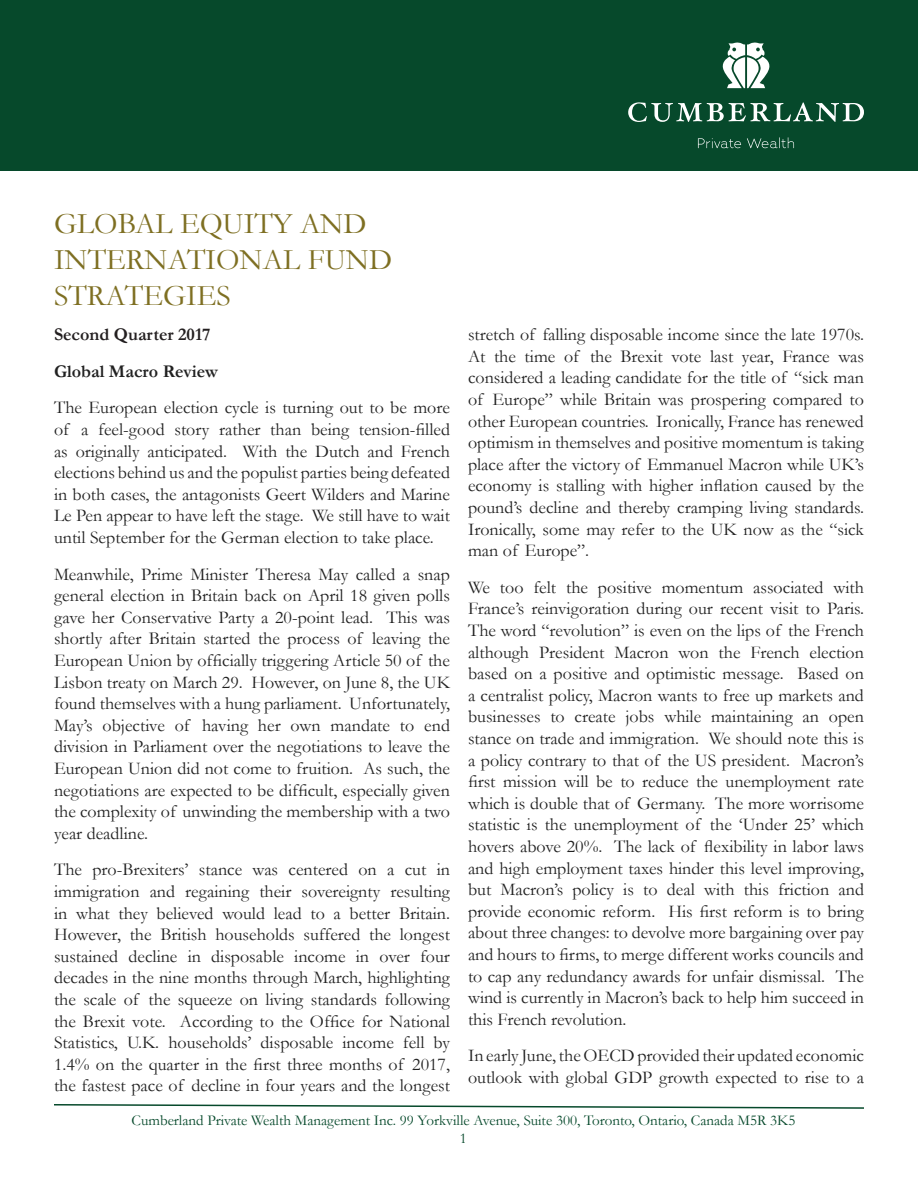
<style>
.page{position:relative;width:918px;height:1188px;background:#fff}
.page>*{position:absolute;margin:0;border:0;box-sizing:border-box;transform-origin:0 0}
.t1{font:30px/36px "Garamond";color:#7e6f22}
.t2{font:18px/21.6px "Garamond";color:#212121;text-align:justify}
.t3{font:700 18px "Garamond";color:#231f20}
.t4{font:700 18px "Garamond";color:#212121}
.t5{font:15px "Garamond";color:#06492b}
</style>
<div class="page">
<div style="left:0;top:0;width:918px;height:171px;background:#06492b"></div>
<svg style="left:628px;top:102px;width:236px;height:20px"></svg>
<svg style="left:722px;top:43px;width:48px;height:45px"></svg>
<svg style="left:698px;top:137px;width:96px;height:11px"></svg>
<svg style="left:54px;top:1104px;width:810px;height:5px"></svg>
<p class="t1" style="left:54px;top:205px;width:340px">GLOBAL EQUITY AND<br>INTERNATIONAL FUND<br>STRATEGIES</p>
<p class="t3" style="left:54px;top:322px;width:158px">Second Quarter 2017</p>
<p class="t4" style="left:54px;top:359px;width:166px">Global Macro Review</p>
<p class="t2" style="left:54px;top:397px;width:398px">The European election cycle is turning out to be more of a feel-good story rather than being tension-filled as originally anticipated. With the Dutch and French elections behind us and the populist parties being defeated in both cases, the antagonists Geert Wilders and Marine Le Pen appear to have left the stage. We still have to wait until September for the German election to take place.</p>
<p class="t2" style="left:54px;top:563px;width:398px">Meanwhile, Prime Minister Theresa May called a snap general election in Britain back on April 18 given polls gave her Conservative Party a 20-point lead. This was shortly after Britain started the process of leaving the European Union by officially triggering Article 50 of the Lisbon treaty on March 29. However, on June 8, the UK found themselves with a hung parliament. Unfortunately, May’s objective of having her own mandate to end division in Parliament over the negotiations to leave the European Union did not come to fruition. As such, the negotiations are expected to be difficult, especially given the complexity of unwinding the membership with a two year deadline.</p>
<p class="t2" style="left:54px;top:859px;width:398px">The pro-Brexiters’ stance was centered on a cut in immigration and regaining their sovereignty resulting in what they believed would lead to a better Britain.<br>However, the British households suffered the longest sustained decline in disposable income in over four decades in the nine months through March, highlighting the scale of the squeeze on living standards following the Brexit vote. According to the Office for National Statistics, U.K. households’ disposable income fell by 1.4% on the quarter in the first three months of 2017, the fastest pace of decline in four years and the longest</p>
<p class="t2" style="left:468px;top:323px;width:398px">stretch of falling disposable income since the late 1970s.<br>At the time of the Brexit vote last year, France was considered a leading candidate for the title of “sick man of Europe” while Britain was prospering compared to other European countries. Ironically, France has renewed optimism in themselves and positive momentum is taking place after the victory of Emmanuel Macron while UK’s economy is stalling with higher inflation caused by the pound’s decline and thereby cramping living standards.<br>Ironically, some may refer to the UK now as the “sick man of Europe”.</p>
<p class="t2" style="left:468px;top:576px;width:398px">We too felt the positive momentum associated with France’s reinvigoration during our recent visit to Paris.<br>The word “revolution” is even on the lips of the French although President Macron won the French election based on a positive and optimistic message. Based on a centralist policy, Macron wants to free up markets and businesses to create jobs while maintaining an open stance on trade and immigration. We should note this is a policy contrary to that of the US president. Macron’s first mission will be to reduce the unemployment rate which is double that of Germany. The more worrisome statistic is the unemployment of the ‘Under 25’ which hovers above 20%. The lack of flexibility in labor laws and high employment taxes hinder this level improving, but Macron’s policy is to deal with this friction and provide economic reform. His first reform is to bring about three changes: to devolve more bargaining over pay and hours to firms, to merge different works councils and to cap any redundancy awards for unfair dismissal. The wind is currently in Macron’s back to help him succeed in this French revolution.</p>
<p class="t2" style="left:468px;top:1045px;width:398px">In early June, the OECD provided their updated economic outlook with global GDP growth expected to rise to a</p>
<p class="t5" style="left:132px;top:1110px;width:665px">Cumberland Private Wealth Management Inc. 99 Yorkville Avenue, Suite 300, Toronto, Ontario, Canada M5R 3K5</p>
<p class="t5" style="left:460px;top:1128px;width:9px">1</p>
</div>
